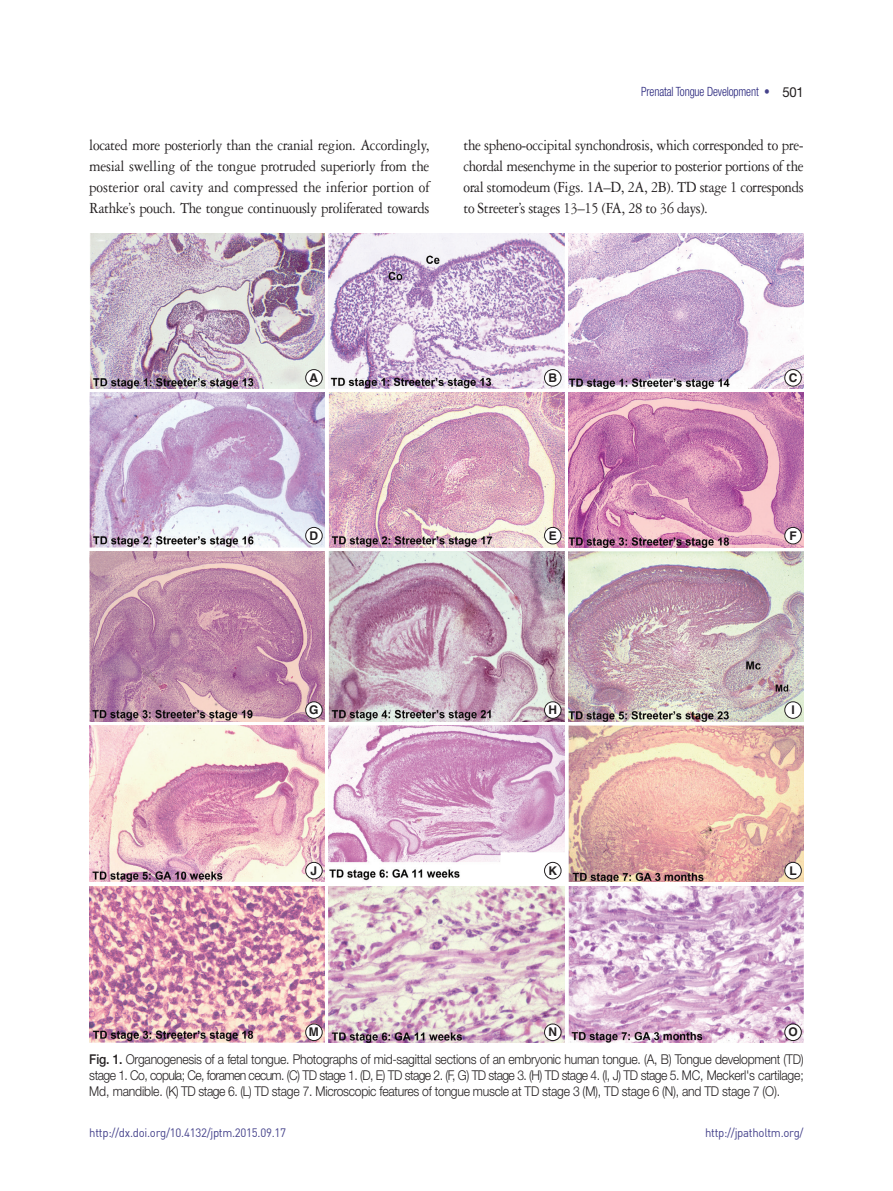
<style>
.page{position:relative;width:893px;height:1191px;background:#fff}
.page>*{position:absolute;margin:0;border:0;box-sizing:border-box;transform-origin:0 0}
.본문{font:16.5px/21px "Garamond 3 LT Std";letter-spacing:-.025em;color:#231f20;text-align:justify;scale:.9 1}
.그림제목{font:300 13.5px/16.2px "Helvetica Neue LT Std";letter-spacing:-.02em;color:#231f20;text-align:justify;scale:.9 1}
.t1{font:300 condensed 12.75px "Helvetica Neue LT Std";letter-spacing:-.01em;color:#26237b;scale:.9 1}
.t2{font:12px "Dinreg";letter-spacing:-.025em;color:#45428b;scale:.95 1}
.t3{font:700 12px "Helvetica LT Std";color:#231f20}
.s1{color:#45428b}
.s2{font-weight:400;font-stretch:normal;font-size:13.8px;color:#231f20}
.s3{font-weight:500}
</style>
<div class="page">
<img style="left:90px;top:234px;width:235px;height:154px">
<img style="left:89px;top:393px;width:236px;height:154px">
<img style="left:89px;top:552px;width:236px;height:169px">
<img style="left:89px;top:725px;width:236px;height:157px">
<img style="left:89px;top:886px;width:236px;height:156px">
<img style="left:329px;top:234px;width:235px;height:154px">
<img style="left:329px;top:393px;width:235px;height:154px">
<img style="left:329px;top:552px;width:235px;height:169px">
<img style="left:329px;top:725px;width:235px;height:156px">
<img style="left:329px;top:886px;width:235px;height:156px">
<img style="left:568px;top:234px;width:236px;height:154px">
<img style="left:568px;top:393px;width:236px;height:154px">
<img style="left:568px;top:552px;width:236px;height:169px">
<img style="left:568px;top:725px;width:236px;height:157px">
<img style="left:568px;top:886px;width:236px;height:156px">
<div style="left:306px;top:369px;width:16px;height:17px;background:#fff;border-radius:50%"></div>
<div style="left:305px;top:369px;width:17px;height:17px;border:1px solid #231f20;border-radius:50%"></div>
<div style="left:306px;top:527px;width:16px;height:17px;background:#fff;border-radius:50%"></div>
<div style="left:305px;top:527px;width:17px;height:17px;border:1px solid #231f20;border-radius:50%"></div>
<div style="left:306px;top:702px;width:16px;height:16px;background:#fff;border-radius:50%"></div>
<div style="left:305px;top:701px;width:17px;height:17px;border:1px solid #231f20;border-radius:50%"></div>
<div style="left:306px;top:862px;width:16px;height:17px;background:#fff;border-radius:50%"></div>
<div style="left:305px;top:862px;width:17px;height:17px;border:1px solid #231f20;border-radius:50%"></div>
<div style="left:306px;top:1024px;width:16px;height:16px;background:#fff;border-radius:50%"></div>
<div style="left:305px;top:1023px;width:17px;height:17px;border:1px solid #231f20;border-radius:50%"></div>
<div style="left:544px;top:369px;width:17px;height:17px;background:#fff;border-radius:50%"></div>
<div style="left:544px;top:369px;width:17px;height:17px;border:1px solid #231f20;border-radius:50%"></div>
<div style="left:544px;top:527px;width:17px;height:17px;background:#fff;border-radius:50%"></div>
<div style="left:544px;top:527px;width:17px;height:17px;border:1px solid #231f20;border-radius:50%"></div>
<div style="left:544px;top:702px;width:17px;height:16px;background:#fff;border-radius:50%"></div>
<div style="left:544px;top:701px;width:17px;height:17px;border:1px solid #231f20;border-radius:50%"></div>
<div style="left:544px;top:862px;width:17px;height:17px;background:#fff;border-radius:50%"></div>
<div style="left:544px;top:862px;width:17px;height:17px;border:1px solid #231f20;border-radius:50%"></div>
<div style="left:544px;top:1024px;width:17px;height:16px;background:#fff;border-radius:50%"></div>
<div style="left:544px;top:1023px;width:17px;height:17px;border:1px solid #231f20;border-radius:50%"></div>
<div style="left:785px;top:369px;width:16px;height:17px;background:#fff;border-radius:50%"></div>
<div style="left:784px;top:369px;width:17px;height:17px;border:1px solid #231f20;border-radius:50%"></div>
<div style="left:785px;top:527px;width:16px;height:17px;background:#fff;border-radius:50%"></div>
<div style="left:784px;top:527px;width:17px;height:17px;border:1px solid #231f20;border-radius:50%"></div>
<div style="left:785px;top:702px;width:16px;height:16px;background:#fff;border-radius:50%"></div>
<div style="left:784px;top:701px;width:17px;height:17px;border:1px solid #231f20;border-radius:50%"></div>
<div style="left:785px;top:862px;width:16px;height:17px;background:#fff;border-radius:50%"></div>
<div style="left:784px;top:862px;width:17px;height:17px;border:1px solid #231f20;border-radius:50%"></div>
<div style="left:785px;top:1024px;width:16px;height:16px;background:#fff;border-radius:50%"></div>
<div style="left:784px;top:1023px;width:17px;height:17px;border:1px solid #231f20;border-radius:50%"></div>
<p class="t1" style="left:641px;top:84px;width:182px">Prenatal Tongue Development <span class="s1">•</span> <span class="s2">501</span></p>
<p class="본문" style="left:89px;top:134px;width:380px">located more posteriorly than the cranial region. Accordingly, mesial swelling of the tongue protruded superiorly from the posterior oral cavity and compressed the inferior portion of Rathke’s pouch. The tongue continuously proliferated towards</p>
<p class="본문" style="left:463px;top:134px;width:379px">the spheno-occipital synchondrosis, which corresponded to pre&shy;chordal mesenchyme in the superior to posterior portions of the oral stomodeum (Figs. 1A–D, 2A, 2B). TD stage 1 corresponds to Streeter’s stages 13–15 (FA, 28 to 36 days).</p>
<p class="t3" style="left:310px;top:370px;width:10px">A</p>
<p class="t3" style="left:548px;top:370px;width:10px">B</p>
<p class="t3" style="left:789px;top:370px;width:10px">C</p>
<p class="t3" style="left:310px;top:528px;width:10px">D</p>
<p class="t3" style="left:549px;top:528px;width:10px">E</p>
<p class="t3" style="left:789px;top:528px;width:9px">F</p>
<p class="t3" style="left:309px;top:702px;width:11px">G</p>
<p class="t3" style="left:548px;top:702px;width:10px">H</p>
<p class="t3" style="left:791px;top:702px;width:5px">I</p>
<p class="t3" style="left:311px;top:863px;width:8px">J</p>
<p class="t3" style="left:548px;top:863px;width:10px">K</p>
<p class="t3" style="left:789px;top:863px;width:9px">L</p>
<p class="t3" style="left:309px;top:1024px;width:11px">M</p>
<p class="t3" style="left:548px;top:1024px;width:10px">N</p>
<p class="t3" style="left:788px;top:1024px;width:11px">O</p>
<p class="그림제목" style="left:89px;top:1050px;width:795px"><span class="s3">Fig. 1.</span> Organogenesis of a fetal tongue. Photographs of mid-sagittal sections of an embryonic human tongue. (A, B) Tongue development (TD) stage 1. Co, copula; Ce, foramen cecum. (C) TD stage 1. (D, E) TD stage 2. (F, G) TD stage 3. (H) TD stage 4. (I, J) TD stage 5. MC, Meckerl's cartilage; Md, mandible. (K) TD stage 6. (L) TD stage 7. Microscopic features of tongue muscle at TD stage 3 (M), TD stage 6 (N), and TD stage 7 (O).</p>
<p class="t2" style="left:89px;top:1125px;width:209px">http://dx.doi.org/10.4132/jptm.2015.09.17</p>
<p class="t2" style="left:705px;top:1125px;width:105px">http://jpatholtm.org/</p>
</div>
